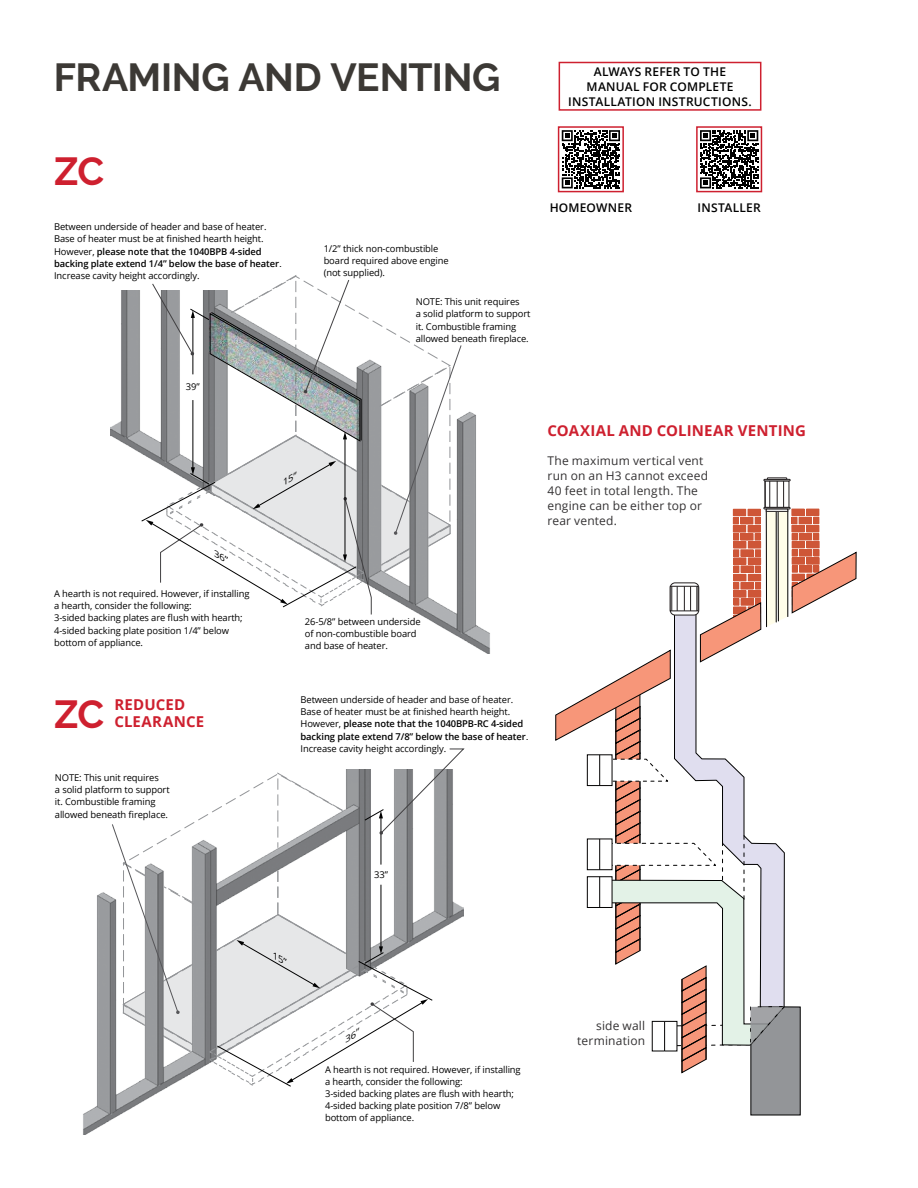
<style>
.page{position:relative;width:918px;height:1188px;background:#fff}
.page>*{position:absolute;margin:0;border:0;box-sizing:border-box;transform-origin:0 0}
.PAGE_HEADER_grey{font:700 39px "Raleway";letter-spacing:-.005em;color:#3c3935}
.PAGE_HEADER_red{font:700 39px "Raleway";color:#ce202f}
.T__title{font:700 15px "Open Sans";letter-spacing:.015em;color:#ce202f}
.SUBTITLE{font:700 15px "Open Sans";letter-spacing:.01em;color:#ce202f}
.T__body{font:12px/15px "Open Sans";letter-spacing:.015em;color:#343233;text-align:right}
.CAPTION_UC_black{font:600 12px/15px "Open Sans";letter-spacing:.015em;color:#000;text-align:center}
.t1{font:9.45px/12.1px "Open Sans";letter-spacing:-.01em;color:#000}
.t2{font:9.3px/12.1px "Open Sans";letter-spacing:-.01em;color:#000}
.s1{font-weight:600}
.s2{font-family:"Arial";font-size:10.35px}
</style>
<div class="page">
<img style="left:83px;top:892px;width:85px;height:242px">
<img style="left:111px;top:290px;width:379px;height:364px">
<svg style="left:555px;top:478px;width:301px;height:637px"></svg>
<div style="left:559px;top:62px;width:202px;height:49px;border:2px solid #ce202f"></div>
<svg style="left:561px;top:130px;width:59px;height:59px"></svg>
<svg style="left:562px;top:130px;width:58px;height:58px"></svg>
<div style="left:558px;top:126px;width:66px;height:66px;border:2px solid #ce202f"></div>
<div style="left:697px;top:127px;width:64px;height:65px;background:linear-gradient(to right,#fff,#fff)"></div>
<svg style="left:700px;top:130px;width:58px;height:58px"></svg>
<div style="left:696px;top:126px;width:66px;height:66px;border:2px solid #ce202f"></div>
<svg style="left:112px;top:748px;width:353px;height:339px"></svg>
<svg style="left:141px;top:275px;width:321px;height:340px"></svg>
<p class="PAGE_HEADER_grey" style="left:54px;top:55px;width:448px">FRAMING AND VENTING</p>
<p class="CAPTION_UC_black" style="left:568px;top:64px;width:185px">ALWAYS REFER TO THE<br>MANUAL FOR COMPLETE<br>INSTALLATION INSTRUCTIONS.</p>
<p class="PAGE_HEADER_red" style="left:54px;top:149px;width:52px">ZC</p>
<p class="t2" style="left:54px;top:221px;width:229px">Between underside of header and base of heater.<br>Base of heater must be at finished hearth height.<br>However, <span class="s1">please note that the 1040BPB 4-sided backing plate extend 1/4” below the base of heater</span><span class="s2">.<br></span>Increase cavity height accordingly.</p>
<p class="t2" style="left:186px;top:380px;width:16px">39”</p>
<p class="t2" style="left:324px;top:242px;width:126px">1/2” thick non-combustible board required above engine (not supplied).</p>
<p class="t2" style="left:416px;top:296px;width:116px">NOTE: This unit requires<br>a solid platform to support it. Combustible framing allowed beneath fireplace.</p>
<p class="CAPTION_UC_black" style="left:550px;top:200px;width:84px">HOMEOWNER</p>
<p class="CAPTION_UC_black" style="left:698px;top:200px;width:65px">INSTALLER</p>
<p class="T__title" style="left:547px;top:420px;width:260px">COAXIAL AND COLINEAR VENTING</p>
<p class="T__body" style="left:547px;top:452px;width:162px;text-align:left">The maximum vertical vent run on an H3 cannot exceed<br>40 feet in total length. The engine can be either top or rear vented.</p>
<p class="t2" style="left:54px;top:587px;width:197px">A hearth is not required. However, if installing a hearth, consider the following:<br>3-sided backing plates are flush with hearth; 4-sided backing plate position 1/4” below bottom of appliance.</p>
<p class="PAGE_HEADER_red" style="left:54px;top:692px;width:52px">ZC</p>
<p class="SUBTITLE" style="left:114px;top:694px;width:72px">REDUCED</p>
<p class="SUBTITLE" style="left:114px;top:711px;width:91px">CLEARANCE</p>
<p class="t1" style="left:55px;top:771px;width:116px">NOTE: This unit requires<br>a solid platform to support it. Combustible framing allowed beneath fireplace.</p>
<p class="t2" style="left:305px;top:615px;width:117px">26-5/8” between underside of non-combustible board and base of heater.</p>
<p class="t1" style="left:301px;top:693px;width:230px">Between underside of header and base of heater.<br>Base of heater must be at finished hearth height.<br>However, <span class="s1">please note that the 1040BPB-RC 4-sided backing plate extend 7/8” below the base of heater</span><span class="s2">.<br></span>Increase cavity height accordingly.</p>
<p class="t1" style="left:374px;top:868px;width:16px">33”</p>
<p class="t1" style="left:325px;top:1063px;width:197px">A hearth is not required. However, if installing a hearth, consider the following:<br>3-sided backing plates are flush with hearth; 4-sided backing plate position 7/8” below bottom of appliance.</p>
<p class="T__body" style="left:577px;top:1018px;width:69px">side wall termination</p>
</div>
